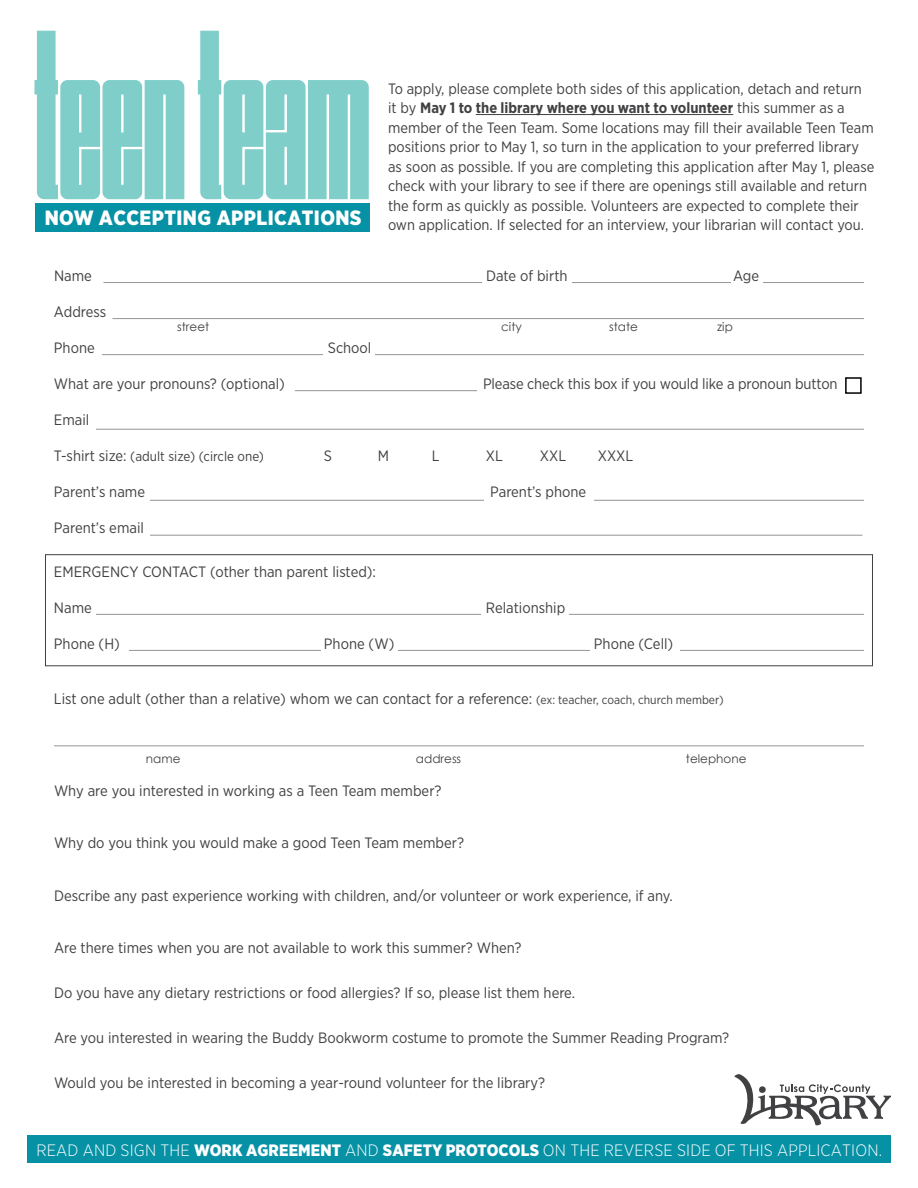
<style>
.page{position:relative;width:918px;height:1188px;background:#fff}
.page>*{position:absolute;margin:0;border:0;box-sizing:border-box;transform-origin:0 0}
.t1{font:900 20.7px "Gotham Narrow";letter-spacing:.02em;color:#fff}
.t2{font:300 16.5px "Gotham Narrow";letter-spacing:.01em;color:#fff}
.t3{font:15px/19.5px "Gotham Narrow";color:#414042}
.t4{font:13.5px "Gotham Narrow";color:#414042}
.t5{font:12px "Century Gothic";color:#414042}
.s1{font-weight:700}
.s2{font-size:15px}
.s3{font-size:12px}
.s4{font-weight:900}
</style>
<div class="page">
<hr style="left:104px;top:282px;width:760px;height:1px;background:#939598">
<hr style="left:112px;top:318px;width:752px;height:1px;background:#939598">
<hr style="left:102px;top:354px;width:762px;height:1px;background:#939598">
<hr style="left:295px;top:390px;width:182px;height:1px;background:#939598">
<hr style="left:150px;top:500px;width:714px;height:1px;background:#939598">
<hr style="left:150px;top:535px;width:712px;height:1px;background:#939598">
<hr style="left:96px;top:614px;width:768px;height:1px;background:#939598">
<hr style="left:129px;top:650px;width:735px;height:1px;background:#939598">
<div style="left:483px;top:275px;width:89px;height:15px;background:#fff"></div>
<div style="left:732px;top:275px;width:31px;height:15px;background:#fff"></div>
<div style="left:323px;top:346px;width:52px;height:15px;background:#fff"></div>
<div style="left:484px;top:494px;width:110px;height:14px;background:#fff"></div>
<div style="left:481px;top:606px;width:88px;height:15px;background:#fff"></div>
<div style="left:321px;top:641px;width:77px;height:15px;background:#fff"></div>
<div style="left:590px;top:644px;width:89px;height:14px;background:#fff"></div>
<hr style="left:54px;top:745px;width:810px;height:1px;background:#939598">
<hr style="left:96px;top:429px;width:768px;height:1px;background:#939598">
<hr style="left:476px;top:114px;width:257px;height:1px;background:#414042">
<div style="left:45px;top:554px;width:828px;height:112px;border:1px solid #414042"></div>
<div style="left:27px;top:1136px;width:864px;height:27px;background:#0691a5"></div>
<div style="left:36px;top:204px;width:334px;height:28px;background:#0691a5"></div>
<svg style="left:34px;top:31px;width:150px;height:168px"></svg>
<svg style="left:198px;top:31px;width:171px;height:168px"></svg>
<svg style="left:734px;top:1074px;width:157px;height:52px"></svg>
<div style="left:845px;top:377px;width:17px;height:17px;border:2px solid #000"></div>
<h1 class="t1" style="left:45px;top:204px;width:318px">NOW ACCEPTING APPLICATIONS</h1>
<p class="t3" style="left:388px;top:78px;width:488px">To apply, please complete both sides of this application, detach and return<br>it by <span class="s1">May 1 to the library where you want to volunteer</span> this summer as a member of the Teen Team. Some locations may fill their available Teen Team positions prior to May 1, so turn in the application to your preferred library as soon as possible. If you are completing this application after May 1, please check with your library to see if there are openings still available and return the form as quickly as possible. Volunteers are expected to complete their own application. If selected for an interview, your librarian will contact you.</p>
<p class="t3" style="left:54px;top:266px;width:39px">Name</p>
<p class="t3" style="left:486px;top:266px;width:83px">Date of birth</p>
<p class="t3" style="left:733px;top:266px;width:28px">Age</p>
<p class="t3" style="left:54px;top:302px;width:54px">Address</p>
<p class="t3" style="left:54px;top:338px;width:42px">Phone</p>
<p class="t3" style="left:328px;top:338px;width:45px">School</p>
<p class="t3" style="left:54px;top:374px;width:232px">What are your pronouns? (optional)</p>
<p class="t3" style="left:483px;top:374px;width:356px">Please check this box if you would like a pronoun button</p>
<p class="t3" style="left:54px;top:410px;width:37px">Email</p>
<p class="t4" style="left:54px;top:448px;width:212px"><span class="s2">T-shirt size:</span> (adult size) (circle one)</p>
<p class="t3" style="left:324px;top:446px;width:10px">S</p>
<p class="t3" style="left:378px;top:446px;width:13px">M</p>
<p class="t3" style="left:432px;top:446px;width:9px">L</p>
<p class="t3" style="left:486px;top:446px;width:19px">XL</p>
<p class="t3" style="left:540px;top:446px;width:28px">XXL</p>
<p class="t3" style="left:598px;top:446px;width:37px">XXXL</p>
<p class="t3" style="left:54px;top:482px;width:93px">Parent’s name</p>
<p class="t3" style="left:490px;top:482px;width:98px">Parent’s phone</p>
<p class="t3" style="left:54px;top:518px;width:91px">Parent’s email</p>
<p class="t3" style="left:54px;top:562px;width:324px">EMERGENCY CONTACT (other than parent listed):</p>
<p class="t3" style="left:54px;top:598px;width:39px">Name</p>
<p class="t3" style="left:486px;top:598px;width:81px">Relationship</p>
<p class="t3" style="left:54px;top:634px;width:67px">Phone (H)</p>
<p class="t3" style="left:324px;top:634px;width:72px">Phone (W)</p>
<p class="t3" style="left:594px;top:634px;width:81px">Phone (Cell)</p>
<p class="t5" style="left:177px;top:318px;width:34px">street</p>
<p class="t5" style="left:501px;top:318px;width:22px">city</p>
<p class="t5" style="left:609px;top:318px;width:30px">state</p>
<p class="t5" style="left:717px;top:318px;width:17px">zip</p>
<p class="t3" style="left:54px;top:689px;width:671px">List one adult (other than a relative) whom we can contact for a reference: <span class="s3">(ex: teacher, coach, church member)</span></p>
<p class="t5" style="left:146px;top:751px;width:36px">name</p>
<p class="t5" style="left:416px;top:751px;width:47px">address</p>
<p class="t5" style="left:686px;top:751px;width:62px">telephone</p>
<p class="t3" style="left:54px;top:781px;width:389px">Why are you interested in working as a Teen Team member?</p>
<p class="t3" style="left:54px;top:833px;width:412px">Why do you think you would make a good Teen Team member?</p>
<p class="t3" style="left:54px;top:886px;width:620px">Describe any past experience working with children, and/or volunteer or work experience, if any.</p>
<p class="t3" style="left:54px;top:938px;width:469px">Are there times when you are not available to work this summer? When?</p>
<p class="t3" style="left:54px;top:983px;width:523px">Do you have any dietary restrictions or food allergies? If so, please list them here.</p>
<p class="t3" style="left:54px;top:1028px;width:677px">Are you interested in wearing the Buddy Bookworm costume to promote the Summer Reading Program?</p>
<p class="t3" style="left:54px;top:1073px;width:493px">Would you be interested in becoming a year-round volunteer for the library?</p>
<p class="t2" style="left:36px;top:1140px;width:847px">READ AND SIGN THE <span class="s4">WORK AGREEMENT</span> AND <span class="s4">SAFETY PROTOCOLS</span> ON THE REVERSE SIDE OF THIS APPLICATION.</p>
</div>
